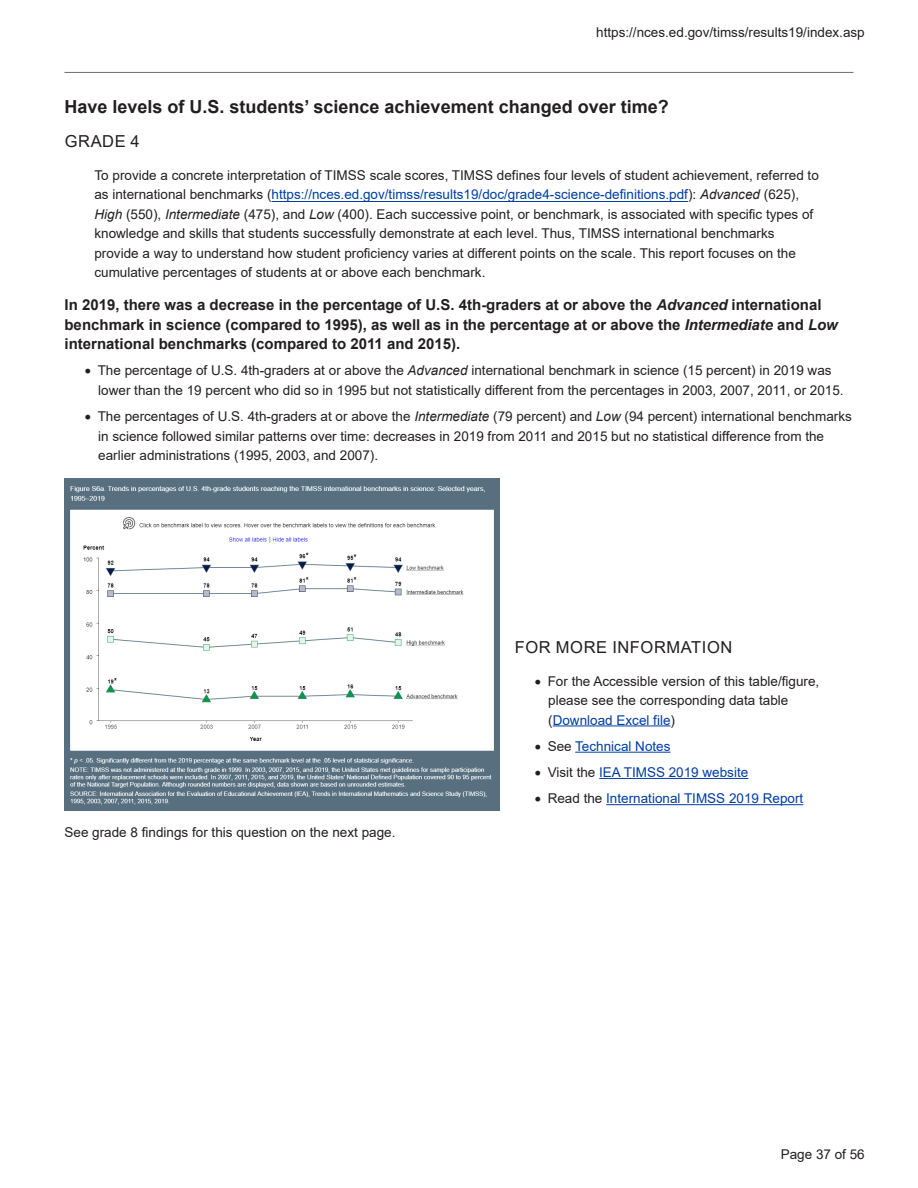
<style>
.page{position:relative;width:918px;height:1188px;background:#fff}
.page>*{position:absolute;margin:0;border:0;box-sizing:border-box;transform-origin:0 0}
.t1{font:700 18px "Arial";color:#231f20}
.t2{font:16.5px "Arial";letter-spacing:.035em;color:#231f20}
.Pullquote{font:700 15px/19.5px "Arial";color:#231f20}
.t3{font:13.5px/19.5px "Arial";color:#231f20}
.t4{font:13.5px "Arial";color:#003da5}
.s1{color:#003da5}
.s2{font-style:italic}
.s3{color:#231f20}
</style>
<div class="page">
<hr style="left:64px;top:72px;width:790px;height:1px;background:#6c6d70">
<img style="left:64px;top:478px;width:436px;height:332px">
<hr style="left:553px;top:725px;width:118px;height:1px;background:#003da5">
<hr style="left:575px;top:752px;width:96px;height:1px;background:#003da5">
<hr style="left:599px;top:778px;width:149px;height:1px;background:#003da5">
<hr style="left:606px;top:804px;width:197px;height:1px;background:#003da5">
<hr style="left:272px;top:201px;width:416px;height:1px;background:#003da5">
<p class="t3" style="left:596px;top:23px;width:270px">https://nces.ed.gov/timss/results19/index.asp</p>
<h3 class="t1" style="left:64px;top:94px;width:606px">Have levels of U.S. students’ science achievement changed over time?</h3>
<h4 class="t2" style="left:65px;top:129px;width:77px">GRADE 4</h4>
<p class="t3" style="left:94px;top:165px;width:726px">To provide a concrete interpretation of TIMSS scale scores, TIMSS defines four levels of student achievement, referred to as international benchmarks (<span class="s1">https://nces.ed.gov/timss/results19/doc/grade4-science-definitions.pdf</span>): <span class="s2">Advanced</span> (625), <span class="s2">High</span> (550), <span class="s2">Intermediate</span> (475), and <span class="s2">Low</span> (400). Each successive point, or benchmark, is associated with specific types of knowledge and skills that students successfully demonstrate at each level. Thus, TIMSS international benchmarks provide a way to understand how student proficiency varies at different points on the scale. This report focuses on the cumulative percentages of students at or above each benchmark.</p>
<p class="Pullquote" style="left:64px;top:295px;width:775px">In 2019, there was a decrease in the percentage of U.S. 4th-graders at or above the <span class="s2">Advanced</span> international benchmark in science (compared to 1995), as well as in the percentage at or above the <span class="s2">Intermediate</span> and <span class="s2">Low </span>international benchmarks (compared to 2011 and 2015).</p>
<p class="t3" style="left:98px;top:361px;width:747px;text-indent:-14px">• The percentage of U.S. 4th-graders at or above the <span class="s2">Advanced</span> international benchmark in science (15 percent) in 2019 was lower than the 19 percent who did so in 1995 but not statistically different from the percentages in 2003, 2007, 2011, or 2015.</p>
<p class="t3" style="left:98px;top:407px;width:755px;text-indent:-14px">• The percentages of U.S. 4th-graders at or above the <span class="s2">Intermediate</span> (79 percent) and <span class="s2">Low</span> (94 percent) international benchmarks in science followed similar patterns over time: decreases in 2019 from 2011 and 2015 but no statistical difference from the earlier administrations (1995, 2003, and 2007).</p>
<p class="t3" style="left:65px;top:822px;width:332px">See grade 8 findings for this question on the next page.</p>
<h4 class="t2" style="left:515px;top:635px;width:219px">FOR MORE INFORMATION</h4>
<p class="t3" style="left:548px;top:671px;width:273px;text-indent:-14px">• For the Accessible version of this table/figure, please see the corresponding data table (<span class="s1">Download Excel file</span>)</p>
<p class="t4" style="left:535px;top:737px;width:137px"><span class="s3">• See</span> Technical Notes</p>
<p class="t4" style="left:535px;top:763px;width:215px"><span class="s3">• Visit the</span> IEA TIMSS 2019 website</p>
<p class="t4" style="left:535px;top:789px;width:270px"><span class="s3">• Read the</span> International TIMSS 2019 Report</p>
<p class="t3" style="left:781px;top:1145px;width:86px">Page 37 of 56</p>
</div>
